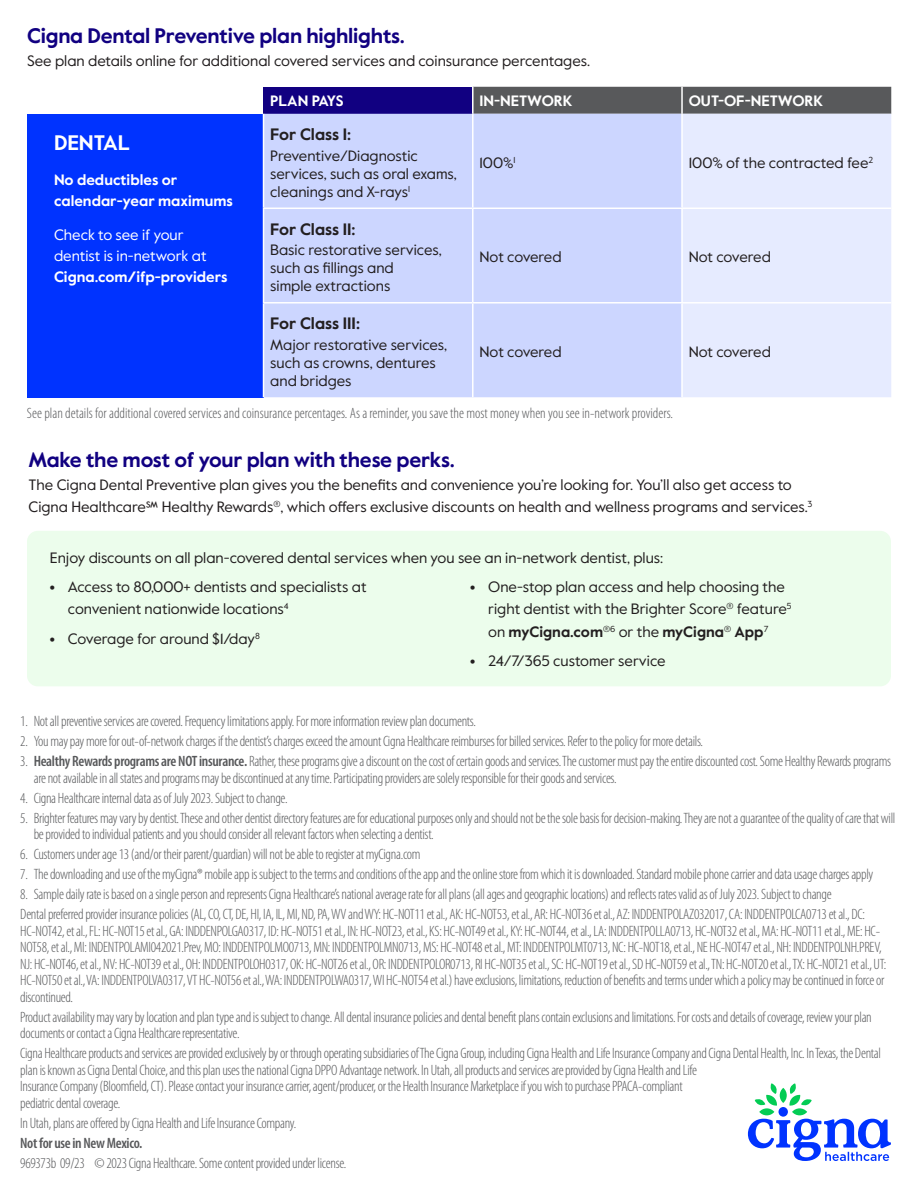
<style>
.page{position:relative;width:918px;height:1188px;background:#fff}
.page>*{position:absolute;margin:0;border:0;box-sizing:border-box;transform-origin:0 0}
.CHC_Subhead_body_bold_14_17{font:700 21px "Value Sans Pro";letter-spacing:-.01em;color:#110081}
.t1{font:700 21px "Value Sans Pro";color:#fff}
.CHC_Body_copy_regular_9_5_13{font:700 16.5px "Value Sans Pro";color:#231f20}
.Legal_copy_Cat{font:300 condensed 15px/16.5px "Myriad Pro";letter-spacing:-.02em;color:#57585a}
.CHC_Body_copy_regular_9_5_13-2{font:15px/18px "Value Sans Pro";color:#231f20}
.CHC_Bullet_copy_regular_9_5_13{font:15px/22.5px "Value Sans Pro";color:#231f20}
.Legal_copy_Cat-2{font:300 condensed 15px "Myriad Pro";color:#57585a}
.CHC_Body_copy_regular_9_5_13-3{font:700 15px/21px "Value Sans Pro";color:#fff}
.CHC_Body_copy_regular_9_5_13-4{font:15px/21px "Value Sans Pro";color:#fff}
.Legal_copy_Cat-3{font:600 condensed 15px "Myriad Pro";letter-spacing:-.02em;color:#57585a}
.s1{font-weight:700}
.s2{font-weight:700;font-size:18px}
.s3{font-weight:600}
</style>
<div class="page">
<div style="left:27px;top:531px;width:864px;height:155px;background:#ecfdec;border-radius:11px"></div>
<svg style="left:748px;top:1083px;width:143px;height:78px"></svg>
<div style="left:264px;top:87px;width:209px;height:27px;background:#110081"></div>
<div style="left:474px;top:87px;width:417px;height:27px;background:#58595b"></div>
<div style="left:27px;top:114px;width:237px;height:283px;background:#03f"></div>
<div style="left:264px;top:114px;width:417px;height:283px;background:#ccd6ff"></div>
<div style="left:683px;top:114px;width:208px;height:283px;background:#e6ebff"></div>
<hr style="left:263px;top:114px;width:1px;height:94px;background:#fff">
<hr style="left:472px;top:114px;width:2px;height:94px;background:#fff">
<hr style="left:263px;top:209px;width:1px;height:93px;background:#fff">
<hr style="left:472px;top:209px;width:2px;height:93px;background:#fff">
<hr style="left:263px;top:304px;width:1px;height:93px;background:#fff">
<hr style="left:472px;top:304px;width:2px;height:93px;background:#fff">
<hr style="left:472px;top:87px;width:2px;height:27px;background:#fff">
<hr style="left:681px;top:87px;width:2px;height:27px;background:#fff">
<hr style="left:263px;top:208px;width:210px;height:1px;background:#fff">
<hr style="left:473px;top:208px;width:209px;height:1px;background:#fff">
<hr style="left:682px;top:208px;width:209px;height:1px;background:#fff">
<hr style="left:263px;top:302px;width:210px;height:2px;background:#fff">
<hr style="left:473px;top:302px;width:209px;height:2px;background:#fff">
<hr style="left:682px;top:302px;width:209px;height:2px;background:#fff">
<p class="CHC_Subhead_body_bold_14_17" style="left:27px;top:23px;width:379px">Cigna Dental Preventive plan highlights.</p>
<p class="CHC_Body_copy_regular_9_5_13-2" style="left:27px;top:52px;width:565px">See plan details online for additional covered services and coinsurance percentages.</p>
<p class="CHC_Body_copy_regular_9_5_13-3" style="left:270px;top:91px;width:75px">PLAN PAYS</p>
<p class="CHC_Body_copy_regular_9_5_13-3" style="left:480px;top:91px;width:94px">IN-NETWORK</p>
<p class="CHC_Body_copy_regular_9_5_13-3" style="left:689px;top:91px;width:136px">OUT-OF-NETWORK</p>
<p class="CHC_Body_copy_regular_9_5_13" style="left:270px;top:125px;width:82px">For Class I:</p>
<p class="CHC_Body_copy_regular_9_5_13-2" style="left:270px;top:147px;width:188px">Preventive/Diagnostic services, such as oral exams, cleanings and X-rays<sup>1</sup></p>
<p class="CHC_Body_copy_regular_9_5_13-2" style="left:480px;top:154px;width:38px">100%<sup>1</sup></p>
<p class="CHC_Body_copy_regular_9_5_13-2" style="left:689px;top:154px;width:186px">100% of the contracted fee<sup>2</sup></p>
<p class="CHC_Body_copy_regular_9_5_13" style="left:270px;top:219px;width:87px">For Class II:</p>
<p class="CHC_Body_copy_regular_9_5_13-2" style="left:270px;top:241px;width:173px">Basic restorative services, such as fillings and<br>simple extractions</p>
<p class="CHC_Body_copy_regular_9_5_13-2" style="left:480px;top:248px;width:84px">Not covered</p>
<p class="CHC_Body_copy_regular_9_5_13-2" style="left:689px;top:248px;width:84px">Not covered</p>
<p class="CHC_Body_copy_regular_9_5_13" style="left:270px;top:314px;width:91px">For Class III:</p>
<p class="CHC_Body_copy_regular_9_5_13-2" style="left:270px;top:336px;width:178px">Major restorative services, such as crowns, dentures and bridges</p>
<p class="CHC_Body_copy_regular_9_5_13-2" style="left:480px;top:343px;width:84px">Not covered</p>
<p class="CHC_Body_copy_regular_9_5_13-2" style="left:689px;top:343px;width:84px">Not covered</p>
<p class="Legal_copy_Cat-2" style="left:27px;top:405px;width:648px">See plan details for additional covered services and coinsurance percentages. As a reminder, you save the most money when you see in-network providers.</p>
<p class="t1" style="left:54px;top:130px;width:77px">DENTAL</p>
<p class="CHC_Body_copy_regular_9_5_13-3" style="left:54px;top:170px;width:181px">No deductibles or calendar-year maximums</p>
<p class="CHC_Body_copy_regular_9_5_13-4" style="left:54px;top:225px;width:175px">Check to see if your dentist is in-network at<br><span class="s1">Cigna.com/ifp-providers</span></p>
<p class="CHC_Subhead_body_bold_14_17" style="left:29px;top:447px;width:428px">Make the most of your plan with these perks.</p>
<p class="CHC_Body_copy_regular_9_5_13-2" style="left:29px;top:474px;width:786px;line-height:22.5px">The Cigna Dental Preventive plan gives you the benefits and convenience you’re looking for. You’ll also get access to<br>Cigna Healthcare℠ Healthy Rewards<sup>®</sup>, which offers exclusive discounts on health and wellness programs and services.<sup>3</sup></p>
<p class="CHC_Body_copy_regular_9_5_13-2" style="left:50px;top:549px;width:615px">Enjoy discounts on all plan-covered dental services when you see an in-network dentist, plus:</p>
<p class="CHC_Bullet_copy_regular_9_5_13" style="left:68px;top:576px;width:300px;text-indent:-19px"><span class="s2">•</span> Access to 80,000+ dentists and specialists at convenient nationwide locations<sup>4</sup></p>
<p class="CHC_Bullet_copy_regular_9_5_13" style="left:49px;top:627px;width:212px"><span class="s2">•</span> Coverage for around $1/day<sup>8</sup></p>
<p class="CHC_Bullet_copy_regular_9_5_13" style="left:488px;top:576px;width:305px;text-indent:-19px"><span class="s2">•</span> One-stop plan access and help choosing the right dentist with the Brighter Score<sup>®</sup> feature<sup>5 </sup>on <span class="s1">myCigna.com</span><sup>®6</sup> or the <span class="s1">myCigna</span><sup>®</sup> <span class="s1">App</span><sup>7</sup></p>
<p class="CHC_Bullet_copy_regular_9_5_13" style="left:469px;top:650px;width:198px"><span class="s2">•</span> 24/7/365 customer service</p>
<p class="Legal_copy_Cat" style="left:20px;top:713px;width:457px">1. Not all preventive services are covered. Frequency limitations apply. For more information review plan documents.</p>
<p class="Legal_copy_Cat" style="left:20px;top:733px;width:684px">2. You may pay more for out-of-network charges if the dentist’s charges exceed the amount Cigna Healthcare reimburses for billed services. Refer to the policy for more details.</p>
<p class="Legal_copy_Cat" style="left:34px;top:753px;width:859px;text-indent:-14px">3. <span class="s3">Healthy Rewards programs are NOT insurance.</span> Rather, these programs give a discount on the cost of certain goods and services. The customer must pay the entire discounted cost. Some Healthy Rewards programs are not available in all states and programs may be discontinued at any time. Participating providers are solely responsible for their goods and services.</p>
<p class="Legal_copy_Cat" style="left:20px;top:790px;width:269px">4. Cigna Healthcare internal data as of July 2023. Subject to change.</p>
<p class="Legal_copy_Cat" style="left:34px;top:810px;width:863px;text-indent:-14px">5. Brighter features may vary by dentist. These and other dentist directory features are for educational purposes only and should not be the sole basis for decision-making. They are not a guarantee of the quality of care that will be provided to individual patients and you should consider all relevant factors when selecting a dentist.</p>
<p class="Legal_copy_Cat" style="left:20px;top:846px;width:402px">6. Customers under age 13 (and/or their parent/guardian) will not be able to register at myCigna.com</p>
<p class="Legal_copy_Cat" style="left:20px;top:866px;width:855px">7. The downloading and use of the myCigna® mobile app is subject to the terms and conditions of the app and the online store from which it is downloaded. Standard mobile phone carrier and data usage charges apply</p>
<p class="Legal_copy_Cat" style="left:20px;top:886px;width:813px">8. Sample daily rate is based on a single person and represents Cigna Healthcare’s national average rate for all plans (all ages and geographic locations) and reflects rates valid as of July 2023. Subject to change</p>
<p class="Legal_copy_Cat" style="left:20px;top:906px;width:867px">Dental preferred provider insurance policies (AL, CO, CT, DE, HI, IA, IL, MI, ND, PA, WV and WY: HC-NOT11 et al., AK: HC-NOT53, et al., AR: HC-NOT36 et al., AZ: INDDENTPOLAZ032017, CA: INDDENTPOLCA0713 et al., DC:<br>HC-NOT42, et al., FL: HC-NOT15 et al., GA: INDDENPOLGA0317, ID: HC-NOT51 et al., IN: HC-NOT23, et al., KS: HC-NOT49 et al., KY: HC-NOT44, et al., LA: INDDENTPOLLA0713, HC-NOT32 et al., MA: HC-NOT11 et al., ME: HC-NOT58, et al., MI: INDENTPOLAMI042021.Prev, MO: INDDENTPOLMO0713, MN: INDDENTPOLMN0713, MS: HC-NOT48 et al., MT: INDDENTPOLMT0713, NC: HC-NOT18, et al., NE HC-NOT47 et al., NH: INDDENTPOLNH.PREV, NJ: HC-NOT46, et al., NV: HC-NOT39 et al., OH: INDDENTPOLOH0317, OK: HC-NOT26 et al., OR: INDDENTPOLOR0713, RI HC-NOT35 et al., SC: HC-NOT19 et al., SD HC-NOT59 et al., TN: HC-NOT20 et al., TX: HC-NOT21 et al., UT:<br>HC-NOT50 et al., VA: INDDENTPOLVA0317, VT HC-NOT56 et al., WA: INDDENTPOLWA0317, WI HC-NOT54 et al.) have exclusions, limitations, reduction of benefits and terms under which a policy may be continued in force or discontinued.</p>
<p class="Legal_copy_Cat" style="left:20px;top:1009px;width:853px">Product availability may vary by location and plan type and is subject to change. All dental insurance policies and dental benefit plans contain exclusions and limitations. For costs and details of coverage, review your plan documents or contact a Cigna Healthcare representative.</p>
<p class="Legal_copy_Cat" style="left:20px;top:1045px;width:862px">Cigna Healthcare products and services are provided exclusively by or through operating subsidiaries of The Cigna Group, including Cigna Health and Life Insurance Company and Cigna Dental Health, Inc. In Texas, the Dental plan is known as Cigna Dental Choice, and this plan uses the national Cigna DPPO Advantage network. In Utah, all products and services are provided by Cigna Health and Life<br>Insurance Company (Bloomfield, CT). Please contact your insurance carrier, agent/producer, or the Health Insurance Marketplace if you wish to purchase PPACA-compliant<br>pediatric dental coverage.</p>
<p class="Legal_copy_Cat" style="left:20px;top:1115px;width:277px">In Utah, plans are offered by Cigna Health and Life Insurance Company.</p>
<p class="Legal_copy_Cat-3" style="left:20px;top:1135px;width:124px">Not for use in New Mexico.</p>
<p class="Legal_copy_Cat" style="left:20px;top:1155px;width:328px">969373b 09/23 © 2023 Cigna Healthcare. Some content provided under license.</p>
</div>
